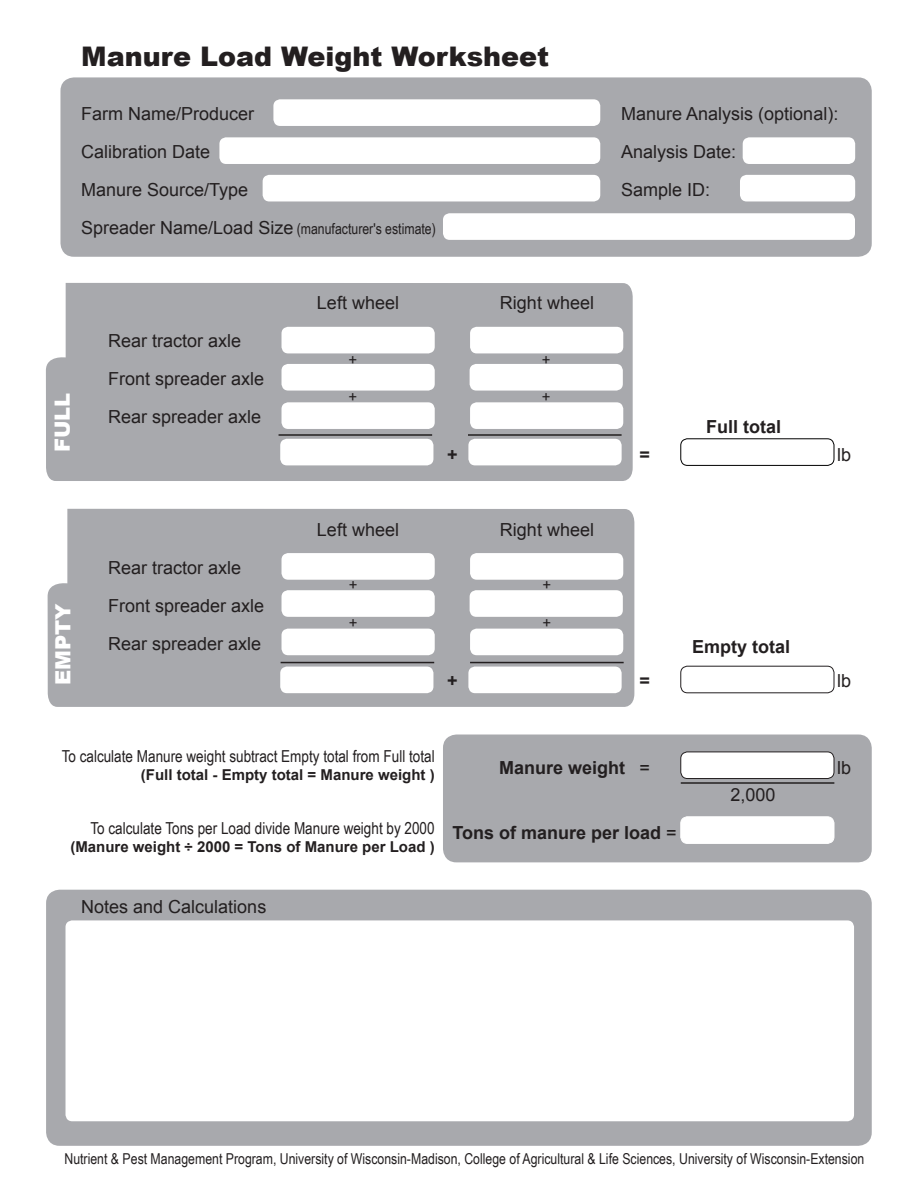
<style>
.page{position:relative;width:918px;height:1188px;background:#fff}
.page>*{position:absolute;margin:0;border:0;box-sizing:border-box;transform-origin:0 0}
.t1{font:900 27px "Arial";color:#231f20}
.t2{font:900 21px "Arial";color:#fff}
.t3{font:18px "Arial";color:#231f20}
.t4{font:700 18px "Arial";color:#231f20}
.t5{font:16.5px "Arial Narrow";color:#231f20}
.t6{font:15px "Arial Narrow";color:#231f20}
.t7{font:700 15px "Arial";color:#231f20}
.t8{font:15px "Arial";color:#231f20}
.s1{font-family:"Arial";font-size:18px}
.s2{font-weight:400}
</style>
<div class="page">
<div style="left:47px;top:509px;width:587px;height:198px;background:#a8a9ad"></div>
<div style="left:443px;top:735px;width:429px;height:127px;background:#a8a9ad;border-radius:14px"></div>
<div style="left:46px;top:283px;width:587px;height:198px;background:#a8a9ad"></div>
<div style="left:46px;top:890px;width:826px;height:256px;background:#a8a9ad;border-radius:14px"></div>
<div style="left:60px;top:77px;width:812px;height:180px;background:#a8a9ad;border-radius:14px"></div>
<div style="left:263px;top:175px;width:337px;height:26px;background:#fff;border-radius:7px"></div>
<div style="left:740px;top:175px;width:115px;height:26px;background:#fff;border-radius:7px"></div>
<div style="left:273px;top:99px;width:327px;height:27px;background:#fff;border-radius:7px"></div>
<div style="left:219px;top:137px;width:381px;height:27px;background:#fff;border-radius:7px"></div>
<div style="left:743px;top:137px;width:112px;height:27px;background:#fff;border-radius:7px"></div>
<div style="left:443px;top:213px;width:412px;height:27px;background:#fff;border-radius:7px"></div>
<div style="left:282px;top:327px;width:153px;height:26px;background:#fff;border-radius:7px"></div>
<div style="left:282px;top:364px;width:153px;height:27px;background:#fff;border-radius:7px"></div>
<div style="left:282px;top:402px;width:153px;height:27px;background:#fff;border-radius:7px"></div>
<div style="left:470px;top:327px;width:153px;height:26px;background:#fff;border-radius:7px"></div>
<div style="left:470px;top:364px;width:153px;height:27px;background:#fff;border-radius:7px"></div>
<div style="left:470px;top:402px;width:153px;height:27px;background:#fff;border-radius:7px"></div>
<div style="left:680px;top:438px;width:154px;height:28px;border:1px solid #000;border-radius:7px"></div>
<div style="left:282px;top:553px;width:153px;height:27px;background:#fff;border-radius:7px"></div>
<div style="left:282px;top:590px;width:153px;height:27px;background:#fff;border-radius:7px"></div>
<div style="left:282px;top:629px;width:153px;height:26px;background:#fff;border-radius:7px"></div>
<div style="left:470px;top:553px;width:153px;height:27px;background:#fff;border-radius:7px"></div>
<div style="left:470px;top:590px;width:153px;height:27px;background:#fff;border-radius:7px"></div>
<div style="left:470px;top:629px;width:153px;height:26px;background:#fff;border-radius:7px"></div>
<div style="left:680px;top:666px;width:154px;height:27px;border:1px solid #231f20;border-radius:7px"></div>
<div style="left:468px;top:439px;width:154px;height:26px;background:#fff;border-radius:7px"></div>
<div style="left:280px;top:439px;width:153px;height:26px;background:#fff;border-radius:7px"></div>
<div style="left:468px;top:667px;width:154px;height:26px;background:#fff;border-radius:7px"></div>
<div style="left:280px;top:667px;width:153px;height:26px;background:#fff;border-radius:7px"></div>
<div style="left:681px;top:752px;width:153px;height:27px;background:#fff;border-radius:7px"></div>
<div style="left:680px;top:752px;width:154px;height:27px;border:1px solid #231f20;border-radius:7px"></div>
<div style="left:681px;top:817px;width:153px;height:26px;background:#fff;border-radius:7px"></div>
<div style="left:680px;top:816px;width:154px;height:28px;border:1px solid #fff;border-radius:7px"></div>
<hr style="left:681px;top:782px;width:153px;height:2px;background:#231f20">
<hr style="left:281px;top:662px;width:153px;height:1px;background:#231f20">
<hr style="left:279px;top:434px;width:153px;height:2px;background:#231f20">
<hr style="left:470px;top:662px;width:154px;height:1px;background:#231f20">
<hr style="left:468px;top:434px;width:154px;height:2px;background:#231f20">
<div style="left:66px;top:920px;width:788px;height:201px;background:#fff;border-radius:7px"></div>
<p class="t1" style="left:81px;top:37px;width:469px">Manure Load Weight Worksheet</p>
<p class="t3" style="left:81px;top:102px;width:175px">Farm Name/Producer</p>
<p class="t3" style="left:621px;top:102px;width:219px">Manure Analysis (optional):</p>
<p class="t3" style="left:81px;top:140px;width:131px">Calibration Date</p>
<p class="t3" style="left:621px;top:140px;width:117px">Analysis Date:</p>
<p class="t3" style="left:81px;top:178px;width:169px">Manure Source/Type</p>
<p class="t3" style="left:621px;top:178px;width:91px">Sample ID:</p>
<p class="t6" style="left:81px;top:217px;width:356px"><span class="s1">Spreader Name/Load Size</span> (manufacturer's estimate)</p>
<p class="t2" style="left:47px;top:452px;width:61px;rotate:-90deg">FULL</p>
<p class="t3" style="left:108px;top:329px;width:135px">Rear tractor axle</p>
<p class="t3" style="left:108px;top:367px;width:158px">Front spreader axle</p>
<p class="t3" style="left:108px;top:405px;width:155px">Rear spreader axle</p>
<p class="t2" style="left:48px;top:685px;width:83px;rotate:-90deg">EMPTY</p>
<p class="t3" style="left:108px;top:556px;width:135px">Rear tractor axle</p>
<p class="t3" style="left:108px;top:594px;width:158px">Front spreader axle</p>
<p class="t3" style="left:108px;top:631px;width:155px">Rear spreader axle</p>
<p class="t3" style="left:317px;top:291px;width:84px">Left wheel</p>
<p class="t3" style="left:500px;top:291px;width:96px">Right wheel</p>
<p class="t8" style="left:348px;top:350px;width:10px">+</p>
<p class="t8" style="left:348px;top:387px;width:10px">+</p>
<p class="t8" style="left:542px;top:350px;width:10px">+</p>
<p class="t8" style="left:542px;top:387px;width:10px">+</p>
<p class="t4" style="left:706px;top:414px;width:77px">Full total</p>
<p class="t4" style="left:447px;top:442px;width:12px">+</p>
<p class="t4" style="left:640px;top:442px;width:12px">=</p>
<p class="t3" style="left:837px;top:442px;width:16px">lb</p>
<p class="t3" style="left:317px;top:518px;width:84px">Left wheel</p>
<p class="t3" style="left:500px;top:518px;width:96px">Right wheel</p>
<p class="t8" style="left:349px;top:575px;width:10px">+</p>
<p class="t8" style="left:349px;top:613px;width:10px">+</p>
<p class="t8" style="left:542px;top:575px;width:10px">+</p>
<p class="t8" style="left:542px;top:613px;width:10px">+</p>
<p class="t4" style="left:692px;top:635px;width:100px">Empty total</p>
<p class="t4" style="left:447px;top:669px;width:12px">+</p>
<p class="t4" style="left:640px;top:669px;width:12px">=</p>
<p class="t3" style="left:837px;top:669px;width:16px">lb</p>
<p class="t5" style="left:62px;top:744px;width:374px">To calculate Manure weight subtract Empty total from Full total</p>
<p class="t7" style="left:141px;top:765px;width:295px">(Full total - Empty total = Manure weight )</p>
<p class="t5" style="left:90px;top:816px;width:346px">To calculate Tons per Load divide Manure weight by 2000</p>
<p class="t7" style="left:70px;top:837px;width:366px">(Manure weight ÷ 2000 = Tons of Manure per Load )</p>
<p class="t3" style="left:81px;top:895px;width:187px">Notes and Calculations</p>
<p class="t4" style="left:499px;top:755px;width:153px">Manure weight <span class="s2">=</span></p>
<p class="t3" style="left:837px;top:756px;width:16px">lb</p>
<p class="t3" style="left:730px;top:783px;width:47px">2,000</p>
<p class="t4" style="left:453px;top:820px;width:226px">Tons of manure per load <span class="s2">=</span></p>
<p class="t6" style="left:65px;top:1148px;width:801px">Nutrient &amp; Pest Management Program, University of Wisconsin-Madison, College of Agricultural &amp; Life Sciences, University of Wisconsin-Extension</p>
</div>
